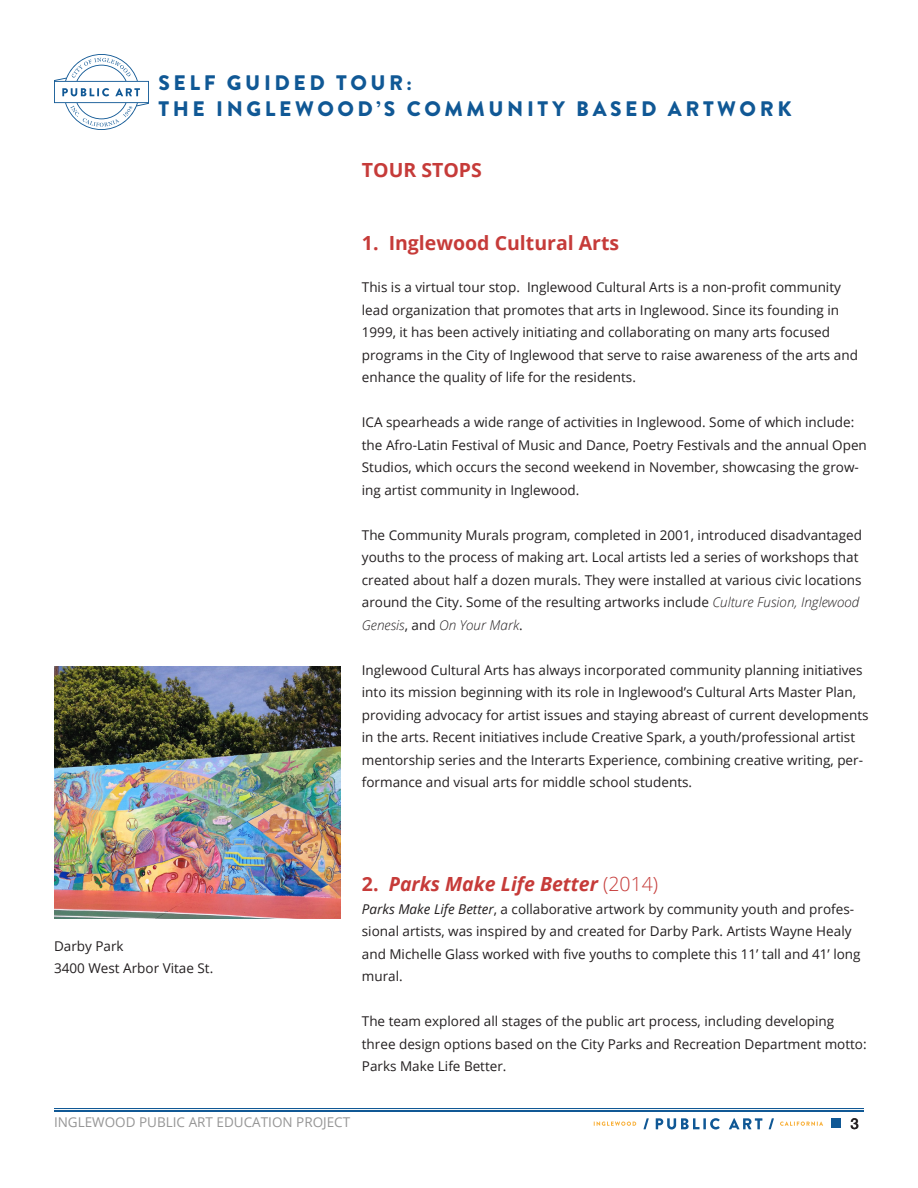
<style>
.page{position:relative;width:918px;height:1188px;background:#fff}
.page>*{position:absolute;margin:0;border:0;box-sizing:border-box;transform-origin:0 0}
.t1{font:900 21px/25.2px "Brandon Grotesque";letter-spacing:.17em;color:#105895}
.Entry_Header{font:700 19.5px "Open Sans";color:#c63b39}
.Body_Regular{font:italic 700 19.5px "Open Sans";color:#c63b39}
.t2{font:500 15px "Helvetica Neue";color:#231f20}
.Body_Regular-2{font:13.5px/22.5px "Open Sans";color:#231f20}
.t3{font:13.5px "Open Sans";color:#969696}
.s1{font-weight:300;font-style:italic}
.s2{font-style:normal}
.s3{font-weight:300;font-style:normal}
.s4{font-style:italic}
</style>
<div class="page">
<svg style="left:54px;top:54px;width:95px;height:76px"></svg>
<hr style="left:54px;top:1110px;width:810px;height:2px;background:#105895">
<hr style="left:54px;top:1108px;width:810px;height:1px;background:#105895">
<div style="left:831px;top:1118px;width:10px;height:10px;background:#105895"></div>
<svg style="left:594px;top:1122px;width:42px;height:4px"></svg>
<svg style="left:643px;top:1118px;width:6px;height:11px"></svg>
<svg style="left:656px;top:1118px;width:64px;height:11px"></svg>
<svg style="left:729px;top:1118px;width:33px;height:11px"></svg>
<svg style="left:769px;top:1118px;width:5px;height:11px"></svg>
<svg style="left:780px;top:1122px;width:43px;height:4px"></svg>
<img style="left:54px;top:666px;width:286px;height:252px">
<h1 class="t1" style="left:159px;top:71px;width:634px">SELF GUIDED TOUR:<br>THE INGLEWOOD’S COMMUNITY BASED ARTWORK</h1>
<p class="Entry_Header" style="left:362px;top:157px;width:122px">TOUR STOPS</p>
<p class="Body_Regular-2" style="left:54px;top:934px;width:71px">Darby Park</p>
<p class="Body_Regular-2" style="left:54px;top:957px;width:161px">3400 West Arbor Vitae St.</p>
<p class="Entry_Header" style="left:362px;top:229px;width:259px">1. Inglewood Cultural Arts</p>
<p class="Body_Regular-2" style="left:362px;top:276px;width:498px">This is a virtual tour stop. Inglewood Cultural Arts is a non-profit community lead organization that promotes that arts in Inglewood. Since its founding in 1999, it has been actively initiating and collaborating on many arts focused programs in the City of Inglewood that serve to raise awareness of the arts and enhance the quality of life for the residents.</p>
<p class="Body_Regular-2" style="left:362px;top:411px;width:507px">ICA spearheads a wide range of activities in Inglewood. Some of which include: the Afro-Latin Festival of Music and Dance, Poetry Festivals and the annual Open Studios, which occurs the second weekend in November, showcasing the grow&shy;ing artist community in Inglewood.</p>
<p class="Body_Regular-2" style="left:362px;top:523px;width:502px">The Community Murals program, completed in 2001, introduced disadvantaged youths to the process of making art. Local artists led a series of workshops that created about half a dozen murals. They were installed at various civic locations around the City. Some of the resulting artworks include <span class="s1">Culture Fusion, Inglewood Genesis</span>, and <span class="s1">On Your Mark</span>.</p>
<p class="Body_Regular-2" style="left:362px;top:658px;width:508px">Inglewood Cultural Arts has always incorporated community planning initiatives into its mission beginning with its role in Inglewood’s Cultural Arts Master Plan, providing advocacy for artist issues and staying abreast of current developments in the arts. Recent initiatives include Creative Spark, a youth/professional artist mentorship series and the Interarts Experience, combining creative writing, per&shy;formance and visual arts for middle school students.</p>
<p class="Body_Regular" style="left:362px;top:870px;width:298px"><span class="s2">2.</span> Parks Make Life Better <span class="s3">(2014)</span></p>
<p class="Body_Regular-2" style="left:362px;top:897px;width:500px"><span class="s4">Parks Make Life Better</span>, a collaborative artwork by community youth and profes&shy;sional artists, was inspired by and created for Darby Park. Artists Wayne Healy and Michelle Glass worked with five youths to complete this 11’ tall and 41’ long mural.</p>
<p class="Body_Regular-2" style="left:362px;top:1010px;width:506px">The team explored all stages of the public art process, including developing three design options based on the City Parks and Recreation Department motto:<br>Parks Make Life Better.</p>
<p class="t3" style="left:54px;top:1112px;width:298px">INGLEWOOD PUBLIC ART EDUCATION PROJECT</p>
<p class="t2" style="left:850px;top:1111px;width:10px">3</p>
</div>
